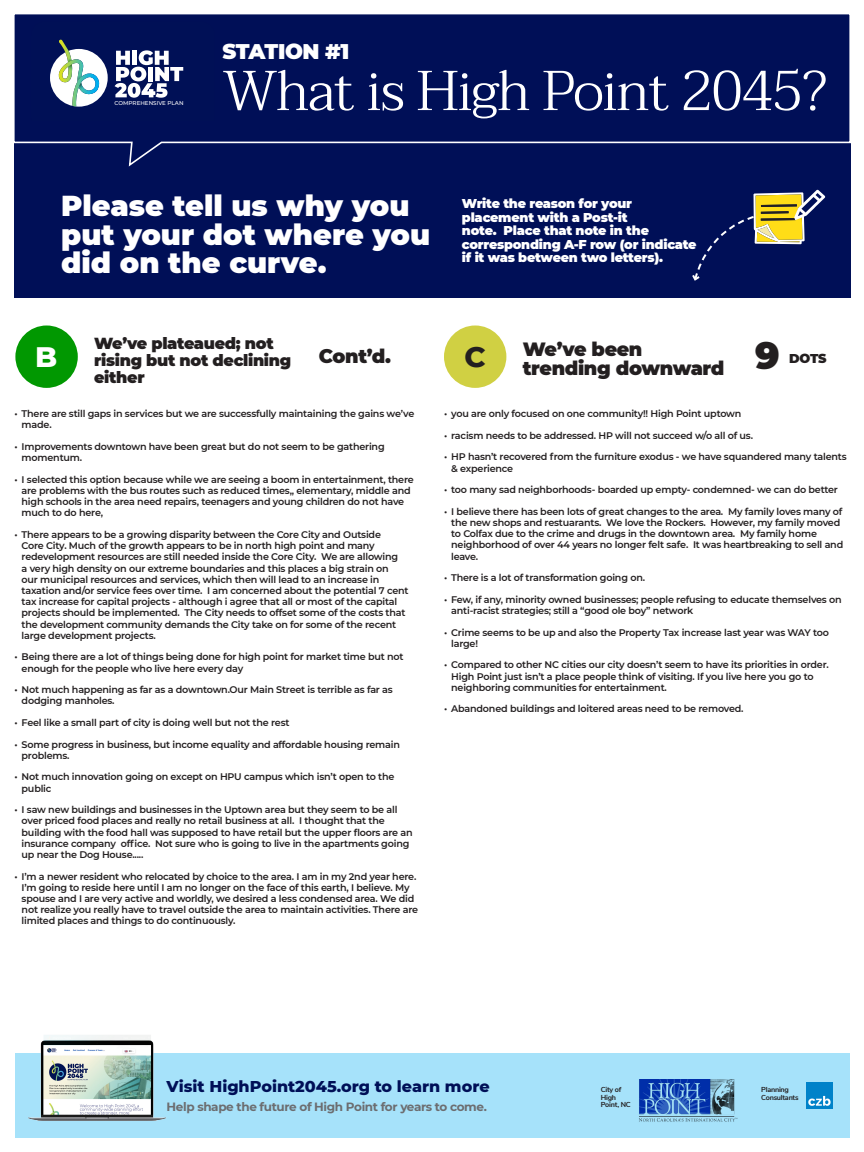
<style>
.page{position:relative;width:864px;height:1152px;background:#fff}
.page>*{position:absolute;margin:0;border:0;box-sizing:border-box;transform-origin:0 0}
.t1{font:300 56px "Taviraj";letter-spacing:-.025em;color:#fff}
.t2{font:900 37.2px "Montserrat";color:#231f20}
.t3{font:900 28.8px/28.8px "Montserrat";color:#fff}
.t4{font:800 28.8px "Montserrat";color:#231f20}
.t5{font:800 28.8px "Montserrat";color:#fff}
.t6{font:900 21.2px "Montserrat";letter-spacing:-.025em;color:#fff}
.t7{font:900 19.2px "Montserrat";letter-spacing:-.02em;color:#231f20}
.t8{font:900 16px/16.8px "Montserrat";letter-spacing:-.02em;color:#231f20}
.t9{font:800 16px "Montserrat";color:#000f57}
.t10{font:900 12.8px/13.6px "Montserrat";letter-spacing:-.02em;color:#fff}
.t11{font:900 12.8px "Montserrat";color:#231f20}
.t12{font:700 12px "Montserrat";letter-spacing:-.03em;color:#6c6d70}
.t13{font:600 9.6px/11.2px "Montserrat";letter-spacing:-.02em;color:#231f20}
.t14{font:700 7.2px/7.2px "Nunito Sans";letter-spacing:-.03em;color:#231f20}
.t15{font:500 5.6px "Montserrat";color:#fff}
</style>
<div class="page">
<div style="left:444px;top:326px;width:62px;height:62px;background:#d0d043;border-radius:50%"></div>
<div style="left:15px;top:326px;width:63px;height:62px;background:#019801;border-radius:50%"></div>
<div style="left:15px;top:1053px;width:834px;height:84px;background:#a6e2fa"></div>
<img style="left:806px;top:1082px;width:27px;height:27px">
<img style="left:639px;top:1079px;width:98px;height:43px">
<img style="left:28px;top:1035px;width:138px;height:86px">
<div style="left:15px;top:140px;width:836px;height:158px;background:#000f57"></div>
<div style="left:14px;top:14px;width:837px;height:154px;background:#000f57"></div>
<svg style="left:31px;top:22px;width:184px;height:99px"></svg>
<svg style="left:692px;top:190px;width:133px;height:91px"></svg>
<p class="t15" style="left:115px;top:99px;width:70px">COMPREHENSIVE PLAN</p>
<p class="t6" style="left:223px;top:35px;width:128px">STATION #1</p>
<p class="t1" style="left:223px;top:48px;width:606px">What is High Point 2045?</p>
<p class="t3" style="left:61px;top:189px;width:371px">Please tell us why you put your dot where you did on the curve.</p>
<p class="t10" style="left:462px;top:196px;width:236px">Write the reason for your placement with a Post-it<br>note. Place that note in the corresponding A-F row (or indicate if it was between two letters).</p>
<p class="t8" style="left:94px;top:334px;width:199px">We’ve plateaued; not rising but not declining either</p>
<p class="t5" style="left:35px;top:336px;width:24px">B</p>
<p class="t7" style="left:319px;top:342px;width:73px">Cont’d.</p>
<p class="t13" style="left:22px;top:408px;width:394px;text-indent:-7px">• There are still gaps in services but we are successfully maintaining the gains we’ve made.</p>
<p class="t13" style="left:22px;top:441px;width:365px;text-indent:-7px">• Improvements downtown have been great but do not seem to be gathering momentum.</p>
<p class="t13" style="left:22px;top:473px;width:394px;text-indent:-7px">• I selected this option because while we are seeing a boom in entertainment, there are problems with the bus routes such as reduced times,, elementary, middle and high schools in the area need repairs, teenagers and young children do not have much to do here,</p>
<p class="t13" style="left:22px;top:529px;width:388px;text-indent:-7px">• There appears to be a growing disparity between the Core City and Outside<br>Core City. Much of the growth appears to be in north high point and many redevelopment resources are still needed inside the Core City. We are allowing<br>a very high density on our extreme boundaries and this places a big strain on<br>our municipal resources and services, which then will lead to an increase in taxation and/or service fees over time. I am concerned about the potential 7 cent tax increase for capital projects - although i agree that all or most of the capital projects should be implemented. The City needs to offset some of the costs that the development community demands the City take on for some of the recent large development projects.</p>
<p class="t13" style="left:22px;top:651px;width:384px;text-indent:-7px">• Being there are a lot of things being done for high point for market time but not enough for the people who live here every day</p>
<p class="t13" style="left:22px;top:684px;width:373px;text-indent:-7px">• Not much happening as far as a downtown.Our Main Street is terrible as far as dodging manholes.</p>
<p class="t13" style="left:14px;top:717px;width:277px">• Feel like a small part of city is doing well but not the rest</p>
<p class="t13" style="left:22px;top:738px;width:380px;text-indent:-7px">• Some progress in business, but income equality and affordable housing remain problems.</p>
<p class="t13" style="left:22px;top:771px;width:374px;text-indent:-7px">• Not much innovation going on except on HPU campus which isn’t open to the public</p>
<p class="t13" style="left:22px;top:804px;width:393px;text-indent:-7px">• I saw new buildings and businesses in the Uptown area but they seem to be all over priced food places and really no retail business at all. I thought that the building with the food hall was supposed to have retail but the upper floors are an insurance company office. Not sure who is going to live in the apartments going up near the Dog House.....</p>
<p class="t13" style="left:22px;top:870px;width:398px;text-indent:-7px">• I’m a newer resident who relocated by choice to the area. I am in my 2nd year here.<br>I’m going to reside here until I am no longer on the face of this earth, I believe. My spouse and I are very active and worldly, we desired a less condensed area. We did not realize you really have to travel outside the area to maintain activities. There are limited places and things to do continuously.</p>
<p class="t7" style="left:523px;top:335px;width:121px">We’ve been</p>
<p class="t2" style="left:755px;top:328px;width:26px">9</p>
<p class="t4" style="left:464px;top:336px;width:23px">C</p>
<p class="t11" style="left:789px;top:349px;width:39px">DOTS</p>
<p class="t7" style="left:523px;top:354px;width:203px">trending downward</p>
<p class="t13" style="left:444px;top:408px;width:299px">• you are only focused on one community!! High Point uptown</p>
<p class="t13" style="left:444px;top:429px;width:311px">• racism needs to be addressed. HP will not succeed w/o all of us.</p>
<p class="t13" style="left:451px;top:451px;width:397px;text-indent:-7px">• HP hasn’t recovered from the furniture exodus - we have squandered many talents &amp; experience</p>
<p class="t13" style="left:444px;top:484px;width:395px">• too many sad neighborhoods- boarded up empty- condemned- we can do better</p>
<p class="t13" style="left:451px;top:505px;width:394px;text-indent:-7px">• I believe there has been lots of great changes to the area. My family loves many of the new shops and restuarants. We love the Rockers. However, my family moved to Colfax due to the crime and drugs in the downtown area. My family home neighborhood of over 44 years no longer felt safe. It was heartbreaking to sell and leave.</p>
<p class="t13" style="left:444px;top:572px;width:203px">• There is a lot of transformation going on.</p>
<p class="t13" style="left:451px;top:593px;width:392px;text-indent:-7px">• Few, if any, minority owned businesses; people refusing to educate themselves on anti-racist strategies; still a “good ole boy” network</p>
<p class="t13" style="left:451px;top:626px;width:379px;text-indent:-7px">• Crime seems to be up and also the Property Tax increase last year was WAY too large!</p>
<p class="t13" style="left:451px;top:659px;width:379px;text-indent:-7px">• Compared to other NC cities our city doesn’t seem to have its priorities in order.<br>High Point just isn’t a place people think of visiting. If you live here you go to neighboring communities for entertainment.</p>
<p class="t13" style="left:444px;top:703px;width:301px">• Abandoned buildings and loitered areas need to be removed.</p>
<p class="t9" style="left:167px;top:1074px;width:325px">Visit HighPoint2045.org to learn more</p>
<p class="t12" style="left:167px;top:1098px;width:322px">Help shape the future of High Point for years to come.</p>
<p class="t14" style="left:601px;top:1086px;width:31px">City of<br>High<br>Point, NC</p>
<p class="t14" style="left:761px;top:1086px;width:39px">Planning<br>Consultants</p>
</div>
